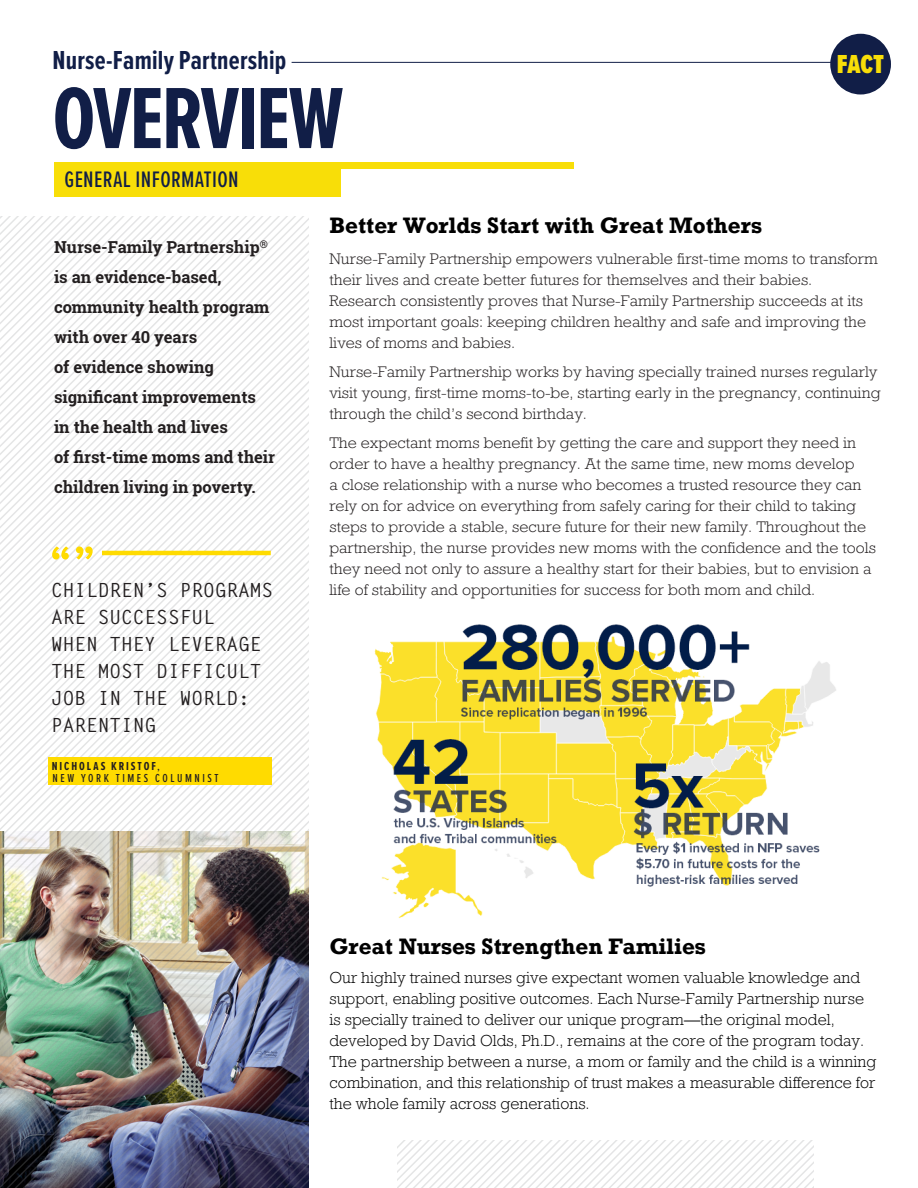
<style>
.page{position:relative;width:918px;height:1188px;background:#fff}
.page>*{position:absolute;margin:0;border:0;box-sizing:border-box;transform-origin:0 0}
.t1{font:700 90px "Proxima Nova Ex Cn";letter-spacing:-.02em;color:#111e47}
.t2{font:700 27px "Proxima Nova Ex Cn";letter-spacing:.01em;color:#111e47}
.t3{font:900 27px "Proxima Nova Ex Cn";color:#f8de08}
.t4{font:500 23.25px "Proxima Nova Ex Cn";letter-spacing:.015em;color:#111e47}
.Leading_In_Copy{font:700 21px "Rockwell Nova";color:#000}
.Paragraph_Style_1{font:700 19.5px/27px "Letter Gothic Std";color:#231f20}
.t5{font:700 16.5px/30px "Roboto Slab";color:#231f20}
.paragraph{font:300 15px/21px "Rockwell Nova";color:#000}
.t6{font:300 14.4px/21px "Rockwell Nova";color:#231f20;scale:1.04 1}
.Page_Header{font:500 12px/12px "Proxima Nova Ex Cn";letter-spacing:.215em;color:#231f20}
.t7{font:700 10.5px "Roboto Slab";color:#231f20}
.s1{color:#fff}
.s2{font-weight:700}
</style>
<div class="page">
<img style="left:0;top:217px;width:309px;height:971px">
<div style="left:54px;top:162px;width:520px;height:7px;background:#f8de08"></div>
<div style="left:54px;top:167px;width:286px;height:29px;background:#f8de08"></div>
<hr style="left:292px;top:62px;width:564px;height:1px;background:#111e47">
<div style="left:830px;top:34px;width:61px;height:60px;background:#111e47;border-radius:50%"></div>
<img style="left:374px;top:624px;width:462px;height:294px">
<svg style="left:398px;top:1141px;width:416px;height:47px"></svg>
<div style="left:48px;top:757px;width:223px;height:28px;background:#ffdb00"></div>
<hr style="left:102px;top:551px;width:169px;height:4px;background:#ffdb00">
<svg style="left:52px;top:546px;width:17px;height:14px"></svg>
<svg style="left:76px;top:546px;width:17px;height:14px"></svg>
<p class="t2" style="left:52px;top:40px;width:235px">Nurse-Family Partnership</p>
<p class="t1" style="left:52px;top:53px;width:293px">OVERVIEW</p>
<p class="t4" style="left:64px;top:162px;width:176px">GENERAL INFORMATION</p>
<p class="t3" style="left:837px;top:44px;width:49px">FACT</p>
<p class="t5" style="left:54px;top:231px;width:207px">Nurse-Family Partnership</p>
<p class="t7" style="left:260px;top:237px;width:10px">®</p>
<p class="t5" style="left:54px;top:261px;width:217px">is an evidence-based, community health program with over 40 years</p>
<p class="t5" style="left:54px;top:351px;width:204px">of evidence showing significant improvements</p>
<p class="t5" style="left:54px;top:411px;width:175px">in the health and lives</p>
<p class="t5" style="left:54px;top:441px;width:223px">of first-time moms and their children living in poverty.</p>
<p class="Paragraph_Style_1" style="left:51px;top:577px;width:224px">CHILDREN’S PROGRAMS<br>ARE SUCCESSFUL<br>WHEN THEY LEVERAGE<br>THE MOST DIFFICULT<br>JOB IN THE WORLD:<br>PARENTING<span class="s1">.</span></p>
<p class="Page_Header" style="left:52px;top:759px;width:168px"><span class="s2">NICHOLAS KRISTOF</span>,<br>NEW YORK TIMES COLUMNIST</p>
<p class="Leading_In_Copy" style="left:329px;top:211px;width:434px">Better Worlds Start with Great Mothers</p>
<p class="t6" style="left:329px;top:248px;width:529px">Nurse-Family Partnership empowers vulnerable first-time moms to transform their lives and create better futures for themselves and their babies.<br>Research consistently proves that Nurse-Family Partnership succeeds at its most important goals: keeping children healthy and safe and improving the lives of moms and babies.</p>
<p class="t6" style="left:329px;top:361px;width:531px">Nurse-Family Partnership works by having specially trained nurses regularly visit young, first-time moms-to-be, starting early in the pregnancy, continuing through the child’s second birthday.</p>
<p class="t6" style="left:329px;top:432px;width:527px">The expectant moms benefit by getting the care and support they need in order to have a healthy pregnancy. At the same time, new moms develop<br>a close relationship with a nurse who becomes a trusted resource they can rely on for advice on everything from safely caring for their child to taking steps to provide a stable, secure future for their new family. Throughout the partnership, the nurse provides new moms with the confidence and the tools they need not only to assure a healthy start for their babies, but to envision a life of stability and opportunities for success for both mom and child.</p>
<p class="Leading_In_Copy" style="left:329px;top:932px;width:378px">Great Nurses Strengthen Families</p>
<p class="paragraph" style="left:329px;top:967px;width:549px">Our highly trained nurses give expectant women valuable knowledge and support, enabling positive outcomes. Each Nurse-Family Partnership nurse is specially trained to deliver our unique program—the original model, developed by David Olds, Ph.D., remains at the core of the program today.<br>The partnership between a nurse, a mom or family and the child is a winning combination, and this relationship of trust makes a measurable difference for the whole family across generations.</p>
</div>
